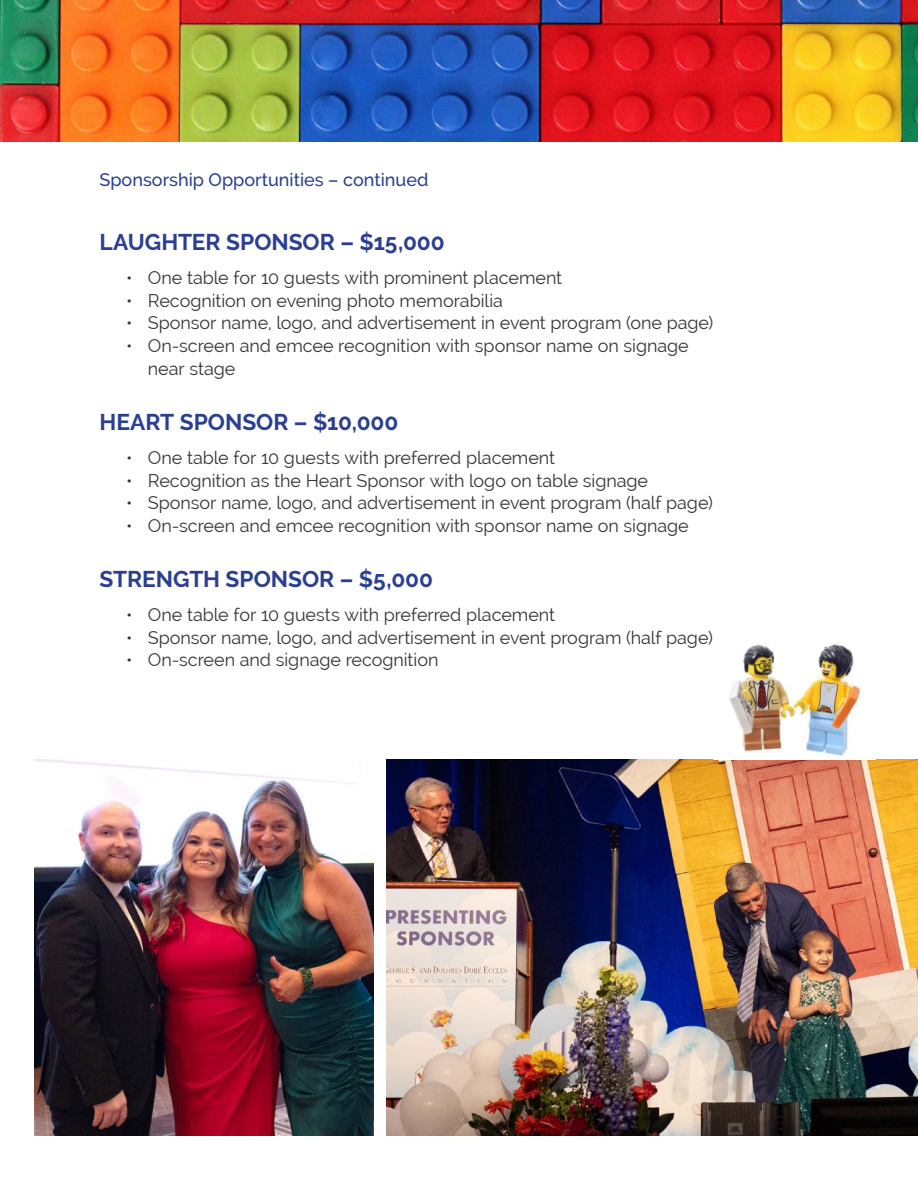
<style>
.page{position:relative;width:918px;height:1188px;background:#fff}
.page>*{position:absolute;margin:0;border:0;box-sizing:border-box;transform-origin:0 0}
.t1{font:700 22.65px "Raleway";color:#2a3f91}
.t2{font:18px/22.6px "Raleway";color:#393535}
.t3{font:500 18px "Raleway";color:#2a3f91}
</style>
<div class="page">
<img style="left:35px;top:760px;width:339px;height:375px">
<img style="left:387px;top:760px;width:531px;height:375px">
<img style="left:0;top:0;width:918px;height:142px">
<img style="left:729px;top:644px;width:134px;height:112px">
<p class="t3" style="left:99px;top:169px;width:330px">Sponsorship Opportunities – continued</p>
<p class="t1" style="left:99px;top:229px;width:347px">LAUGHTER SPONSOR – $15,000</p>
<p class="t2" style="left:126px;top:266px;width:438px">• One table for 10 guests with prominent placement</p>
<p class="t2" style="left:126px;top:289px;width:378px">• Recognition on evening photo memorabilia</p>
<p class="t2" style="left:126px;top:312px;width:589px">• Sponsor name, logo, and advertisement in event program (one page)</p>
<p class="t2" style="left:148px;top:334px;width:543px;text-indent:-21px">• On-screen and emcee recognition with sponsor name on signage near stage</p>
<p class="t1" style="left:99px;top:409px;width:300px">HEART SPONSOR – $10,000</p>
<p class="t2" style="left:126px;top:446px;width:430px">• One table for 10 guests with preferred placement</p>
<p class="t2" style="left:126px;top:469px;width:523px">• Recognition as the Heart Sponsor with logo on table signage</p>
<p class="t2" style="left:126px;top:492px;width:588px">• Sponsor name, logo, and advertisement in event program (half page)</p>
<p class="t2" style="left:126px;top:514px;width:564px">• On-screen and emcee recognition with sponsor name on signage</p>
<p class="t1" style="left:99px;top:566px;width:335px">STRENGTH SPONSOR – $5,000</p>
<p class="t2" style="left:126px;top:603px;width:430px">• One table for 10 guests with preferred placement</p>
<p class="t2" style="left:126px;top:626px;width:588px">• Sponsor name, logo, and advertisement in event program (half page)</p>
<p class="t2" style="left:126px;top:649px;width:314px">• On-screen and signage recognition</p>
</div>
